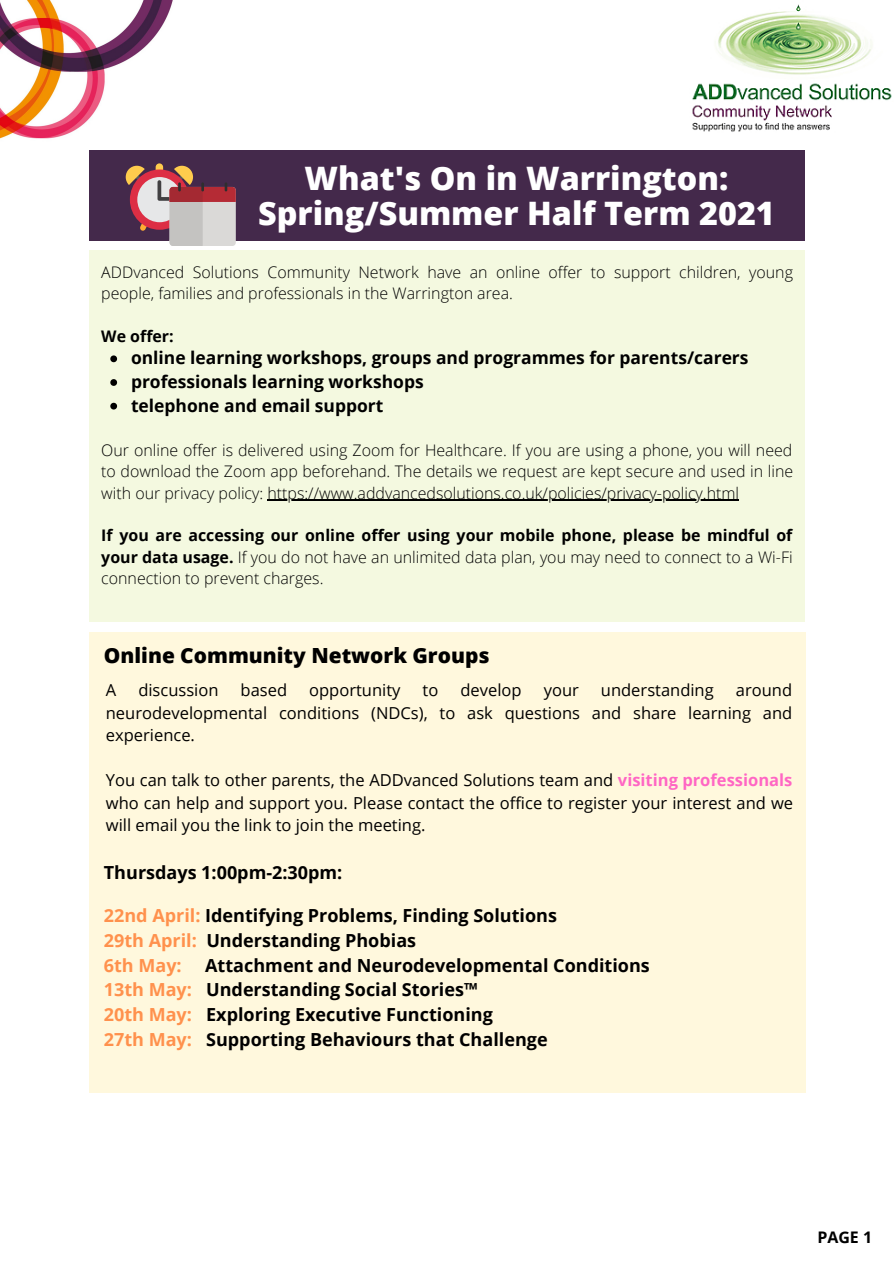
<style>
.page{position:relative;width:894px;height:1264px;background:#fff}
.page>*{position:absolute;margin:0;border:0;box-sizing:border-box;transform-origin:0 0}
.t1{font:800 32.25px "Open Sans";color:#fff}
.t2{font:800 20.85px "Open Sans";color:#000}
.t3{font:700 18px "Open Sans";color:#000}
.t4{font:700 18px "Open Sans";color:#ff914d}
.t5{font:700 17.4px "Open Sans";color:#000}
.t6{font:16.5px/22.5px "Open Sans";color:#000;text-align:justify}
.t7{font:300 15.9px/21.5px "Open Sans";color:#000;text-align:justify}
.t8{font:700 15.9px "Open Sans";color:#000}
.s1{font-weight:700}
.s2{font-weight:700;color:#ff66c4}
.s3{color:#ff914d}
</style>
<div class="page">
<img style="left:1px;top:0;width:202px;height:151px">
<img style="left:692px;top:4px;width:200px;height:128px">
<div style="left:89px;top:151px;width:715px;height:90px;background:#44294b"></div>
<div style="left:156px;top:163px;width:7px;height:15px;background:#ffcc4d;border-radius:4px"></div>
<svg style="left:126px;top:166px;width:110px;height:79px"></svg>
<div style="left:89px;top:250px;width:715px;height:371px;background:#f4f9e0"></div>
<svg style="left:110px;top:355px;width:7px;height:7px"></svg>
<svg style="left:110px;top:379px;width:7px;height:7px"></svg>
<svg style="left:110px;top:403px;width:7px;height:6px"></svg>
<hr style="left:267px;top:499px;width:472px;height:2px;background:#000">
<div style="left:89px;top:632px;width:716px;height:460px;background:#fff8dd"></div>
<p class="t1" style="left:304px;top:156px;width:425px">What's On in Warrington:</p>
<p class="t1" style="left:258px;top:191px;width:518px">Spring/Summer Half Term 2021</p>
<p class="t7" style="left:101px;top:261px;width:693px">ADDvanced Solutions Community Network have an online offer to support children, young people, families and professionals in the Warrington area.</p>
<p class="t8" style="left:101px;top:325px;width:74px">We offer:</p>
<p class="t5" style="left:131px;top:346px;width:619px">online learning workshops, groups and programmes for parents/carers</p>
<p class="t5" style="left:131px;top:369px;width:294px">professionals learning workshops</p>
<p class="t5" style="left:131px;top:393px;width:254px">telephone and email support</p>
<p class="t7" style="left:101px;top:439px;width:693px">Our online offer is delivered using Zoom for Healthcare. If you are using a phone, you will need to download the Zoom app beforehand. The details we request are kept secure and used in line with our privacy policy: https://www.addvancedsolutions.co.uk/policies/privacy-policy.html</p>
<p class="t7" style="left:101px;top:524px;width:692px"><span class="s1">If you are accessing our online offer using your mobile phone, please be mindful of your data usage.</span> If you do not have an unlimited data plan, you may need to connect to a Wi-Fi connection to prevent charges.</p>
<p class="t2" style="left:104px;top:641px;width:387px">Online Community Network Groups</p>
<p class="t6" style="left:106px;top:678px;width:687px;text-indent:630px">around neurodevelopmental conditions (NDCs), to ask questions and share learning and experience.</p>
<p class="t6" style="left:106px;top:768px;width:688px">You can talk to other parents, the ADDvanced Solutions team and <span class="s2">visiting professionals </span>who can help and support you. Please contact the office to register your interest and we will email you the link to join the meeting.</p>
<p class="t3" style="left:104px;top:860px;width:240px">Thursdays 1:00pm-2:30pm:</p>
<p class="t3" style="left:104px;top:902px;width:454px"><span class="s3">22nd April:</span> Identifying Problems, Finding Solutions</p>
<p class="t3" style="left:104px;top:927px;width:314px"><span class="s3">29th April:</span> Understanding Phobias</p>
<p class="t4" style="left:104px;top:952px;width:79px">6th May:</p>
<p class="t3" style="left:205px;top:952px;width:446px">Attachment and Neurodevelopmental Conditions</p>
<p class="t3" style="left:104px;top:977px;width:375px"><span class="s3">13th May:</span> Understanding Social Stories™</p>
<p class="t3" style="left:104px;top:1002px;width:390px"><span class="s3">20th May:</span> Exploring Executive Functioning</p>
<p class="t3" style="left:104px;top:1026px;width:445px"><span class="s3">27th May:</span> Supporting Behaviours that Challenge</p>
<p class="t6" style="left:106px;top:678px;width:12px">A</p>
<p class="t6" style="left:138px;top:678px;width:82px">discussion</p>
<p class="t6" style="left:240px;top:678px;width:48px">based</p>
<p class="t6" style="left:309px;top:678px;width:93px">opportunity</p>
<p class="t6" style="left:422px;top:678px;width:17px">to</p>
<p class="t6" style="left:460px;top:678px;width:63px">develop</p>
<p class="t6" style="left:543px;top:678px;width:37px">your</p>
<p class="t6" style="left:600px;top:678px;width:114px">understanding</p>
<p class="t8" style="left:817px;top:1225px;width:56px">PAGE 1</p>
</div>
